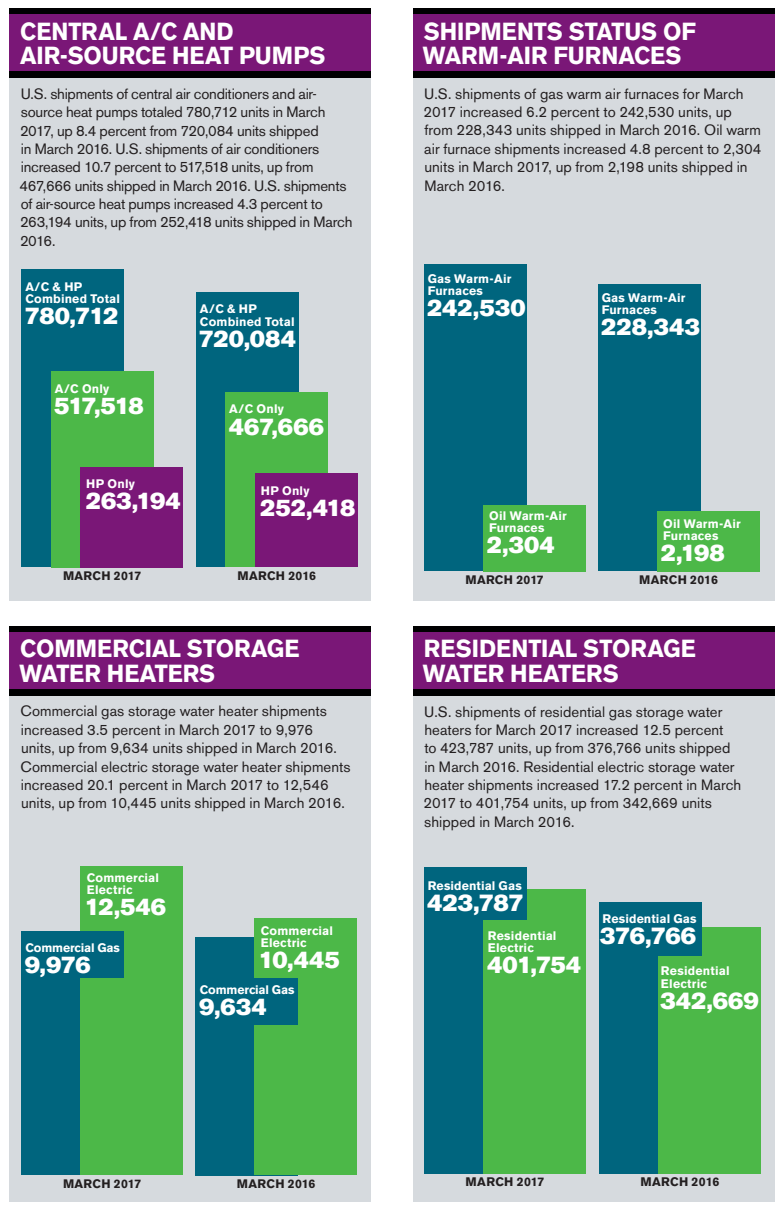
<style>
.page{position:relative;width:783px;height:1212px;background:#fff}
.page>*{position:absolute;margin:0;border:0;box-sizing:border-box;transform-origin:0 0}
.t1{font:700 24.5px/24.5px "Akzidenz Grotesk BE";color:#fff;scale:.95 1}
.t2{font:23.8px "Akzidenz Grotesk BE Super";color:#fff}
.t3{font:23.62px "Akzidenz Grotesk BE Super";color:#fff}
.t4{font:14.88px/18.4px "Akzidenz Grotesk BE";color:#231f20}
.t5{font:700 12.25px/12.2px "Akzidenz Grotesk BE";letter-spacing:.015em;color:#fff}
.t6{font:700 12.25px "Akzidenz Grotesk BE";letter-spacing:.025em;color:#231f20}
.t7{font:700 12.25px "Akzidenz Grotesk BE";letter-spacing:-.01em;color:#fff}
</style>
<div class="page">
<div style="left:9px;top:49px;width:362px;height:551px;background:#d6dade"></div>
<div style="left:413px;top:650px;width:361px;height:550px;background:#d6dade"></div>
<div style="left:413px;top:49px;width:361px;height:551px;background:#d6dade"></div>
<div style="left:9px;top:650px;width:362px;height:550px;background:#d6dade"></div>
<div style="left:9px;top:8px;width:362px;height:70px;background:#000001"></div>
<div style="left:9px;top:14px;width:362px;height:57px;background:#7a1777"></div>
<div style="left:413px;top:625px;width:361px;height:70px;background:#000001"></div>
<div style="left:413px;top:632px;width:361px;height:56px;background:#7a1777"></div>
<div style="left:413px;top:8px;width:361px;height:70px;background:#000001"></div>
<div style="left:413px;top:14px;width:361px;height:57px;background:#7a1777"></div>
<div style="left:9px;top:625px;width:362px;height:70px;background:#000001"></div>
<div style="left:9px;top:632px;width:362px;height:56px;background:#7a1777"></div>
<div style="left:424px;top:264px;width:102px;height:307px;background:#00657e"></div>
<div style="left:483px;top:504px;width:102px;height:67px;background:#4cb848"></div>
<div style="left:598px;top:284px;width:102px;height:287px;background:#00657e"></div>
<div style="left:657px;top:511px;width:102px;height:60px;background:#4cb848"></div>
<div style="left:483px;top:889px;width:103px;height:284px;background:#4cb848"></div>
<div style="left:658px;top:927px;width:103px;height:246px;background:#4cb848"></div>
<div style="left:424px;top:867px;width:103px;height:306px;background:#00657e"></div>
<div style="left:483px;top:920px;width:103px;height:253px;background:#4cb848"></div>
<div style="left:599px;top:902px;width:102px;height:271px;background:#00657e"></div>
<div style="left:658px;top:956px;width:103px;height:217px;background:#4cb848"></div>
<div style="left:22px;top:269px;width:102px;height:298px;background:#00657e"></div>
<div style="left:51px;top:371px;width:102px;height:196px;background:#4cb848"></div>
<div style="left:81px;top:467px;width:102px;height:100px;background:#7a1777"></div>
<div style="left:196px;top:292px;width:102px;height:275px;background:#00657e"></div>
<div style="left:225px;top:392px;width:103px;height:175px;background:#4cb848"></div>
<div style="left:255px;top:473px;width:103px;height:94px;background:#7a1777"></div>
<div style="left:22px;top:931px;width:102px;height:243px;background:#00657e"></div>
<div style="left:81px;top:866px;width:102px;height:308px;background:#4cb848"></div>
<div style="left:195px;top:936px;width:103px;height:238px;background:#00657e"></div>
<div style="left:255px;top:918px;width:102px;height:256px;background:#4cb848"></div>
<div style="left:22px;top:931px;width:102px;height:47px;background:#00657e"></div>
<div style="left:196px;top:977px;width:102px;height:47px;background:#00657e"></div>
<h1 class="t1" style="left:20px;top:19px;width:323px">CENTRAL A/C AND<br>AIR-SOURCE HEAT PUMPS</h1>
<p class="t4" style="left:19px;top:84px;width:334px">U.S. shipments of central air conditioners and air&shy;source heat pumps totaled 780,712 units in March 2017, up 8.4 percent from 720,084 units shipped<br>in March 2016. U.S. shipments of air conditioners increased 10.7 percent to 517,518 units, up from 467,666 units shipped in March 2016. U.S. shipments of air-source heat pumps increased 4.3 percent to 263,194 units, up from 252,418 units shipped in March 2016.</p>
<p class="t5" style="left:25px;top:280px;width:96px">A/C &amp; HP<br>Combined Total</p>
<h3 class="t3" style="left:25px;top:302px;width:95px">780,712</h3>
<p class="t5" style="left:55px;top:382px;width:56px">A/C Only</p>
<h3 class="t3" style="left:54px;top:392px;width:91px">517,518</h3>
<p class="t5" style="left:86px;top:478px;width:50px">HP Only</p>
<h3 class="t3" style="left:86px;top:487px;width:97px">263,194</h3>
<p class="t5" style="left:200px;top:303px;width:96px">A/C &amp; HP<br>Combined Total</p>
<h3 class="t3" style="left:199px;top:324px;width:99px">720,084</h3>
<p class="t5" style="left:229px;top:403px;width:56px">A/C Only</p>
<h3 class="t3" style="left:229px;top:412px;width:97px">467,666</h3>
<p class="t5" style="left:261px;top:484px;width:50px">HP Only</p>
<h3 class="t3" style="left:260px;top:494px;width:97px">252,418</h3>
<p class="t6" style="left:63px;top:568px;width:80px">MARCH 2017</p>
<p class="t6" style="left:237px;top:568px;width:80px">MARCH 2016</p>
<h1 class="t1" style="left:19px;top:636px;width:296px">COMMERCIAL STORAGE<br>WATER HEATERS</h1>
<p class="t4" style="left:20px;top:702px;width:332px">Commercial gas storage water heater shipments increased 3.5 percent in March 2017 to 9,976<br>units, up from 9,634 units shipped in March 2016.<br>Commercial electric storage water heater shipments increased 20.1 percent in March 2017 to 12,546 units, up from 10,445 units shipped in March 2016.</p>
<p class="t5" style="left:87px;top:871px;width:74px">Commercial<br>Electric</p>
<h3 class="t3" style="left:84px;top:893px;width:83px">12,546</h3>
<p class="t7" style="left:25px;top:940px;width:96px">Commercial Gas</p>
<h3 class="t3" style="left:25px;top:951px;width:67px">9,976</h3>
<p class="t5" style="left:261px;top:924px;width:74px">Commercial<br>Electric</p>
<h3 class="t3" style="left:258px;top:946px;width:83px">10,445</h3>
<p class="t7" style="left:200px;top:982px;width:96px">Commercial Gas</p>
<h3 class="t3" style="left:199px;top:993px;width:69px">9,634</h3>
<p class="t6" style="left:63px;top:1176px;width:80px">MARCH 2017</p>
<p class="t6" style="left:237px;top:1176px;width:80px">MARCH 2016</p>
<h1 class="t1" style="left:423px;top:19px;width:289px">SHIPMENTS STATUS OF<br>WARM-AIR FURNACES</h1>
<p class="t4" style="left:423px;top:84px;width:340px">U.S. shipments of gas warm air furnaces for March 2017 increased 6.2 percent to 242,530 units, up from 228,343 units shipped in March 2016. Oil warm air furnace shipments increased 4.8 percent to 2,304 units in March 2017, up from 2,198 units shipped in March 2016.</p>
<p class="t5" style="left:428px;top:272px;width:85px">Gas Warm-Air<br>Furnaces</p>
<h3 class="t3" style="left:427px;top:294px;width:100px">242,530</h3>
<p class="t5" style="left:601px;top:291px;width:85px">Gas Warm-Air<br>Furnaces</p>
<h3 class="t3" style="left:601px;top:313px;width:100px">228,343</h3>
<p class="t5" style="left:489px;top:509px;width:79px">Oil Warm-Air<br>Furnaces</p>
<h3 class="t3" style="left:487px;top:531px;width:69px">2,304</h3>
<p class="t6" style="left:465px;top:572px;width:80px">MARCH 2017</p>
<p class="t5" style="left:663px;top:517px;width:79px">Oil Warm-Air<br>Furnaces</p>
<h3 class="t3" style="left:661px;top:538px;width:65px">2,198</h3>
<p class="t6" style="left:639px;top:572px;width:80px">MARCH 2016</p>
<h1 class="t1" style="left:423px;top:636px;width:289px">RESIDENTIAL STORAGE<br>WATER HEATERS</h1>
<p class="t4" style="left:423px;top:702px;width:319px">U.S. shipments of residential gas storage water heaters for March 2017 increased 12.5 percent<br>to 423,787 units, up from 376,766 units shipped in March 2016. Residential electric storage water heater shipments increased 17.2 percent in March 2017 to 401,754 units, up from 342,669 units shipped in March 2016.</p>
<p class="t5" style="left:428px;top:879px;width:95px">Residential Gas</p>
<h2 class="t2" style="left:427px;top:888px;width:98px">423,787</h2>
<p class="t5" style="left:488px;top:929px;width:70px">Residential<br>Electric</p>
<h2 class="t2" style="left:487px;top:951px;width:96px">401,754</h2>
<p class="t5" style="left:602px;top:912px;width:95px">Residential Gas</p>
<h2 class="t2" style="left:600px;top:922px;width:97px">376,766</h2>
<p class="t5" style="left:661px;top:964px;width:70px">Residential<br>Electric</p>
<h2 class="t2" style="left:660px;top:986px;width:100px">342,669</h2>
<p class="t6" style="left:465px;top:1174px;width:80px">MARCH 2017</p>
<p class="t6" style="left:640px;top:1174px;width:80px">MARCH 2016</p>
</div>
